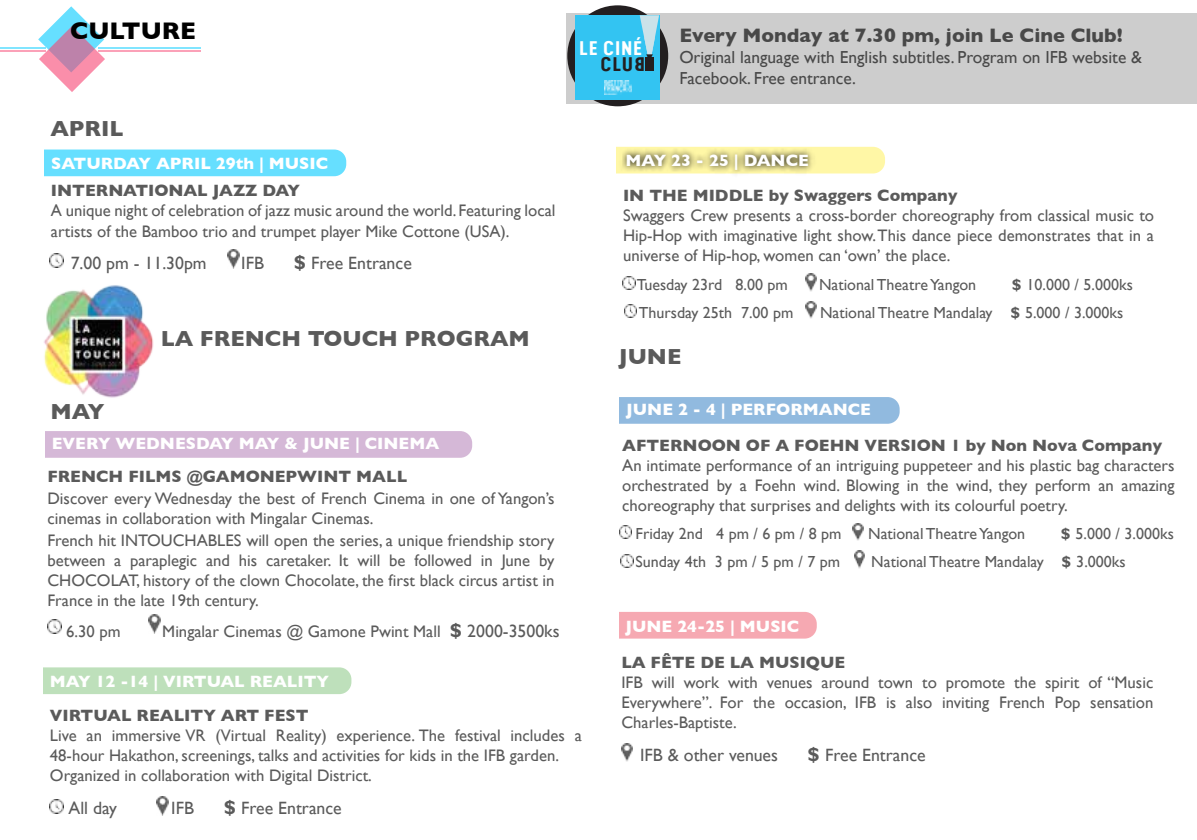
<style>
.page{position:relative;width:1197px;height:840px;background:#fff}
.page>*{position:absolute;margin:0;border:0;box-sizing:border-box;transform-origin:0 0}
.t1{font:700 24.4px "Gill Sans";color:#000}
.t2{font:700 22.2px "Gill Sans";color:rgb(0 0 0/.65)}
.t3{font:700 19.8px "Gill Sans";color:rgb(0 0 0/.65)}
.t4{font:700 19.8px "Van Condensed W01";color:#fff}
.t5{font:700 19.8px "Van Condensed W01";color:#231f20}
.t6{font:17.8px "Gill Sans";color:rgb(0 0 0/.65)}
.t7{font:17.4px/20.8px "Gill Sans";color:rgb(0 0 0/.65)}
.t8{font:16.6px/20px "Gill Sans";color:rgb(0 0 0/.65);text-align:justify}
.t9{font:700 16.6px "Gill Sans";color:rgb(0 0 0/.65)}
.t10{font:700 16.6px "Gill Sans";color:#fff}
.t11{font:16px "Gill Sans";color:rgb(0 0 0/.65)}
.s1{font-weight:700;font-size:20px}
.s2{font-size:17.8px}
.s3{font-weight:700}
</style>
<div class="page">
<svg style="left:38px;top:6px;width:67px;height:86px"></svg>
<hr style="left:0;top:48px;width:46px;height:1px;background:#00cbff">
<hr style="left:0;top:50px;width:46px;height:1px;background:#f74472">
<hr style="left:98px;top:48px;width:102px;height:1px;background:#00cbff">
<hr style="left:98px;top:50px;width:102px;height:1px;background:#f74472">
<img style="left:227px;top:249px;width:12px;height:19px">
<div style="left:45px;top:149px;width:301px;height:27px;background:#66dfff"></div>
<img style="left:148px;top:614px;width:12px;height:19px">
<img style="left:47px;top:619px;width:14px;height:14px">
<div style="left:45px;top:431px;width:427px;height:26px;background:#d5b8d7"></div>
<div style="left:44px;top:667px;width:307px;height:26px;background:#bee0bb"></div>
<div style="left:566px;top:13px;width:630px;height:90px;background:#cdcdcd"></div>
<img style="left:156px;top:796px;width:12px;height:19px">
<svg style="left:622px;top:276px;width:13px;height:13px"></svg>
<div style="left:567px;top:5px;width:101px;height:101px;background:#231f20;border-radius:50%"></div>
<div style="left:575px;top:15px;width:85px;height:85px;background:#33c4f2"></div>
<img style="left:49px;top:253px;width:14px;height:14px">
<img style="left:805px;top:274px;width:11px;height:17px">
<img style="left:44px;top:285px;width:110px;height:113px">
<svg style="left:624px;top:305px;width:12px;height:12px"></svg>
<img style="left:805px;top:301px;width:11px;height:17px">
<div style="left:619px;top:397px;width:280px;height:26px;background:#91badf"></div>
<svg style="left:619px;top:525px;width:13px;height:13px"></svg>
<img style="left:852px;top:523px;width:11px;height:17px">
<svg style="left:620px;top:554px;width:13px;height:12px"></svg>
<img style="left:854px;top:550px;width:10px;height:17px">
<img style="left:49px;top:799px;width:14px;height:13px">
<div style="left:619px;top:612px;width:197px;height:26px;background:#f6a9b2"></div>
<img style="left:566px;top:80px;width:553px;height:94px">
<img style="left:621px;top:743px;width:11px;height:17px">
<svg style="left:639px;top:15px;width:20px;height:56px"></svg>
<h1 class="t1" style="left:70px;top:11px;width:127px">CULTURE</h1>
<h2 class="t2" style="left:50px;top:111px;width:75px">APRIL</h2>
<p class="t10" style="left:51px;top:150px;width:278px">SATURDAY APRIL 29th | MUSIC</p>
<p class="t9" style="left:51px;top:177px;width:251px">INTERNATIONAL JAZZ DAY</p>
<p class="t8" style="left:51px;top:200px;width:506px">A unique night of celebration of jazz music around the world. Featuring local artists of the Bamboo trio and trumpet player Mike Cottone (USA).</p>
<p class="t6" style="left:71px;top:253px;width:137px">7.00 pm - 11.30pm</p>
<p class="t6" style="left:241px;top:253px;width:24px">IFB</p>
<p class="t6" style="left:294px;top:253px;width:120px"><span class="s1">$</span> Free Entrance</p>
<h2 class="t2" style="left:50px;top:393px;width:56px">MAY</h2>
<h2 class="t2" style="left:161px;top:320px;width:370px">LA FRENCH TOUCH PROGRAM</h2>
<p class="t10" style="left:52px;top:430px;width:389px">EVERY WEDNESDAY MAY &amp; JUNE | CINEMA</p>
<p class="t9" style="left:47px;top:462px;width:361px">FRENCH FILMS @GAMONEPWINT MALL</p>
<p class="t8" style="left:47px;top:487px;width:508px">Discover every Wednesday the best of French Cinema in one of Yangon’s cinemas in collaboration with Mingalar Cinemas.</p>
<p class="t8" style="left:47px;top:530px;width:508px">French hit INTOUCHABLES will open the series, a unique friendship story between a paraplegic and his caretaker. It will be followed in June by CHOCOLAT, history of the clown Chocolate, the first black circus artist in France in the late 19th century.</p>
<p class="t8" style="left:66px;top:620px;width:56px">6.30 pm</p>
<p class="t8" style="left:162px;top:620px;width:399px">Mingalar Cinemas @ Gamone Pwint Mall <span class="s1">$</span> <span class="s2">2000-3500ks</span></p>
<p class="t4" style="left:579px;top:37px;width:65px">LE CINÉ</p>
<p class="t5" style="left:600px;top:53px;width:35px">CLU</p>
<p class="t3" style="left:679px;top:20px;width:445px">Every Monday at 7.30 pm, join Le Cine Club!</p>
<p class="t7" style="left:679px;top:47px;width:464px">Original language with English subtitles. Program on IFB website &amp;<br>Facebook. Free entrance.</p>
<p class="t10" style="left:625px;top:147px;width:185px">MAY 23 - 25 | DANCE</p>
<p class="t9" style="left:623px;top:182px;width:336px">IN THE MIDDLE by Swaggers Company</p>
<p class="t8" style="left:623px;top:205px;width:532px">Swaggers Crew presents a cross-border choreography from classical music to Hip-Hop with imaginative light show. This dance piece demonstrates that in a universe of Hip-hop, women can ‘own’ the place.</p>
<p class="t11" style="left:637px;top:275px;width:152px">Tuesday 23rd 8.00 pm</p>
<p class="t11" style="left:819px;top:275px;width:159px">National Theatre Yangon</p>
<p class="t11" style="left:1011px;top:275px;width:122px"><span class="s3">$</span> 10.000 / 5.000ks</p>
<p class="t11" style="left:638px;top:303px;width:156px">Thursday 25th 7.00 pm</p>
<p class="t11" style="left:820px;top:303px;width:305px">National Theatre Mandalay <span class="s3">$</span> 5.000 / 3.000ks</p>
<h2 class="t2" style="left:618px;top:339px;width:64px">JUNE</h2>
<p class="t10" style="left:626px;top:396px;width:246px">JUNE 2 - 4 | PERFORMANCE</p>
<p class="t9" style="left:622px;top:431px;width:541px">AFTERNOON OF A FOEHN VERSION 1 by Non Nova Company</p>
<p class="t8" style="left:622px;top:454px;width:554px">An intimate performance of an intriguing puppeteer and his plastic bag characters orchestrated by a Foehn wind. Blowing in the wind, they perform an amazing choreography that surprises and delights with its colourful poetry.</p>
<p class="t11" style="left:635px;top:523px;width:207px">Friday 2nd 4 pm / 6 pm / 8 pm</p>
<p class="t11" style="left:868px;top:523px;width:158px">National Theatre Yangon</p>
<p class="t11" style="left:1060px;top:523px;width:114px"><span class="s3">$</span> 5.000 / 3.000ks</p>
<p class="t11" style="left:635px;top:552px;width:206px">Sunday 4th 3 pm / 5 pm / 7 pm</p>
<p class="t11" style="left:871px;top:552px;width:256px">National Theatre Mandalay <span class="s3">$</span> 3.000ks</p>
<p class="t10" style="left:625px;top:613px;width:175px">JUNE 24-25 | MUSIC</p>
<p class="t10" style="left:50px;top:668px;width:281px">MAY 12 -14 | VIRTUAL REALITY</p>
<p class="t9" style="left:50px;top:701px;width:260px">VIRTUAL REALITY ART FEST</p>
<p class="t8" style="left:50px;top:724px;width:533px;text-align:left">Live an immersive VR (Virtual Reality) experience. The festival includes a<br>48-hour Hakathon, screenings, talks and activities for kids in the IFB garden.<br>Organized in collaboration with Digital District.</p>
<p class="t6" style="left:68px;top:796px;width:50px">All day</p>
<p class="t6" style="left:171px;top:796px;width:24px">IFB</p>
<p class="t6" style="left:224px;top:796px;width:120px"><span class="s1">$</span> Free Entrance</p>
<p class="t9" style="left:621px;top:648px;width:225px">LA FÊTE DE LA MUSIQUE</p>
<p class="t8" style="left:621px;top:671px;width:533px">IFB will work with venues around town to promote the spirit of “Music Everywhere”. For the occasion, IFB is also inviting French Pop sensation Charles-Baptiste.</p>
<p class="t6" style="left:640px;top:744px;width:139px">IFB &amp; other venues</p>
<p class="t6" style="left:807px;top:744px;width:120px"><span class="s1">$</span> Free Entrance</p>
</div>
